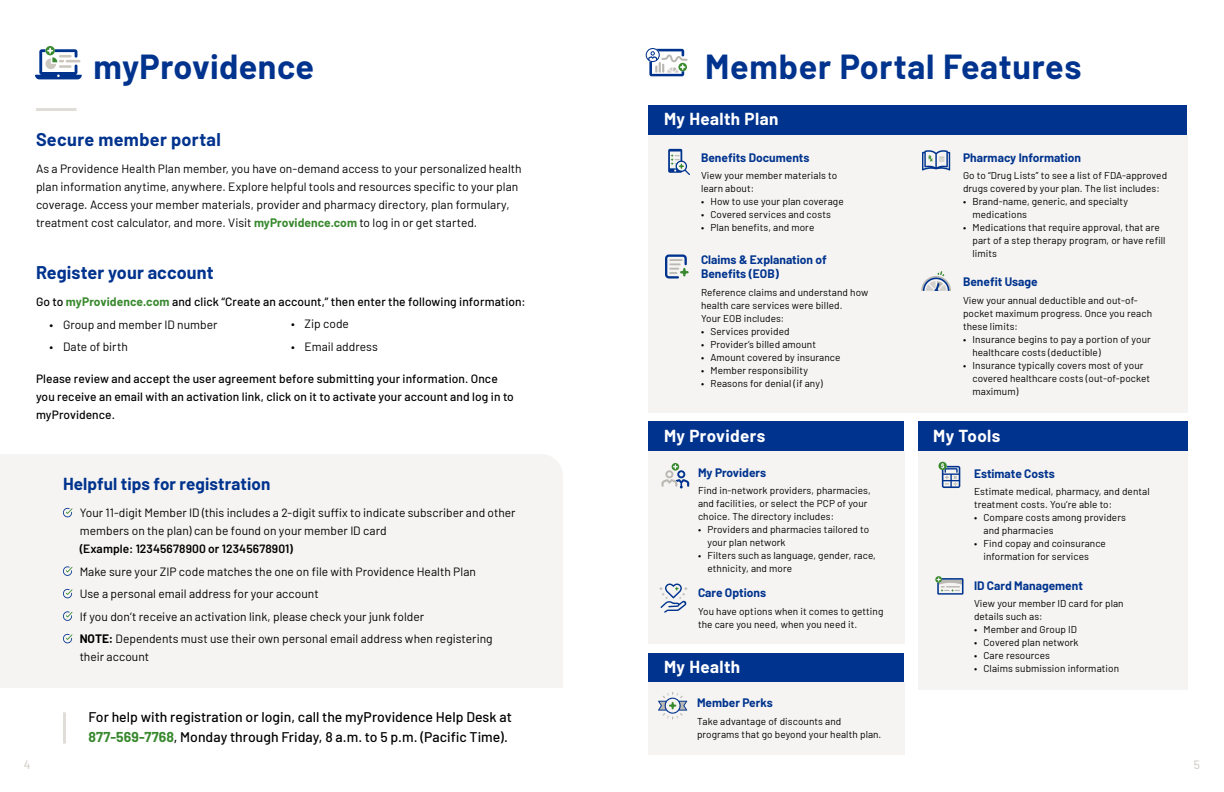
<style>
.page{position:relative;width:1224px;height:792px;background:#fff}
.page>*{position:absolute;margin:0;border:0;box-sizing:border-box;transform-origin:0 0}
.t1{font:700 34px "Barlow";letter-spacing:.015em;color:#00338e}
.t2{font:700 18px "Barlow";letter-spacing:.015em;color:#00338e}
.t3{font:700 17px "Barlow";letter-spacing:.025em;color:#fff}
.t4{font:700 17px "Barlow";letter-spacing:.005em;color:#00338e}
.t5{font:500 14px/20px "Barlow";color:#000}
.t6{font:12px/18px "Barlow";color:#000}
.t7{font:500 12px/18px "Barlow";letter-spacing:.005em;color:#000}
.t8{font:700 12px/14.4px "Barlow";color:#00338e}
.t9{font:600 12px "Barlow";letter-spacing:.01em;color:#000}
.t10{font:12px "Barlow";color:#cbc6be}
.t11{font:10px/13px "Barlow";letter-spacing:.01em;color:#000}
.s1{font-weight:700;color:#39892f}
.s2{font-weight:700}
</style>
<div class="page">
<div style="left:0;top:454px;width:563px;height:234px;background:#f5f4f2"></div>
<hr style="left:63px;top:712px;width:3px;height:32px;background:#988c7e">
<hr style="left:36px;top:108px;width:40px;height:3px;background:#988c7e">
<svg style="left:35px;top:46px;width:47px;height:33px"></svg>
<svg style="left:63px;top:507px;width:10px;height:11px"></svg>
<svg style="left:63px;top:566px;width:10px;height:10px"></svg>
<svg style="left:63px;top:588px;width:10px;height:11px"></svg>
<svg style="left:63px;top:611px;width:10px;height:10px"></svg>
<svg style="left:63px;top:633px;width:10px;height:11px"></svg>
<div style="left:918px;top:422px;width:270px;height:29px;background:#00338e"></div>
<div style="left:649px;top:653px;width:255px;height:30px;background:#00338e"></div>
<div style="left:649px;top:422px;width:255px;height:29px;background:#00338e"></div>
<div style="left:648px;top:105px;width:540px;height:29px;background:#00338e"></div>
<div style="left:648px;top:135px;width:540px;height:277px;background:#f5f4f2"></div>
<div style="left:648px;top:451px;width:256px;height:193px;background:#f5f4f2"></div>
<div style="left:648px;top:683px;width:256px;height:72px;background:#f5f4f2"></div>
<div style="left:918px;top:451px;width:270px;height:239px;background:#f5f4f2"></div>
<svg style="left:668px;top:149px;width:22px;height:26px"></svg>
<svg style="left:665px;top:254px;width:24px;height:25px"></svg>
<svg style="left:921px;top:271px;width:30px;height:20px"></svg>
<svg style="left:662px;top:464px;width:27px;height:24px"></svg>
<svg style="left:659px;top:584px;width:29px;height:29px"></svg>
<svg style="left:658px;top:692px;width:29px;height:27px"></svg>
<svg style="left:938px;top:462px;width:22px;height:26px"></svg>
<svg style="left:922px;top:150px;width:28px;height:21px"></svg>
<svg style="left:935px;top:576px;width:29px;height:19px"></svg>
<svg style="left:646px;top:48px;width:42px;height:28px"></svg>
<h1 class="t1" style="left:94px;top:42px;width:222px">myProvidence</h1>
<h2 class="t2" style="left:36px;top:126px;width:186px">Secure member portal</h2>
<p class="t6" style="left:36px;top:158px;width:487px">As a Providence Health Plan member, you have on-demand access to your personalized health plan information anytime, anywhere. Explore helpful tools and resources specific to your plan coverage. Access your member materials, provider and pharmacy directory, plan formulary, treatment cost calculator, and more. Visit <span class="s1">myProvidence.com</span> to log in or get started.</p>
<h2 class="t2" style="left:36px;top:259px;width:179px">Register your account</h2>
<p class="t7" style="left:36px;top:292px;width:491px">Go to <span class="s1">myProvidence.com</span> and click “Create an account,” then enter the following information:</p>
<p class="t6" style="left:50px;top:314px;width:170px">• Group and member ID number</p>
<p class="t6" style="left:50px;top:337px;width:80px">• Date of birth</p>
<p class="t7" style="left:36px;top:368px;width:479px">Please review and accept the user agreement before submitting your information. Once you receive an email with an activation link, click on it to activate your account and log in to myProvidence.</p>
<p class="t6" style="left:291px;top:314px;width:59px">• Zip code</p>
<p class="t6" style="left:291px;top:336px;width:88px">• Email address</p>
<h3 class="t4" style="left:63px;top:472px;width:209px">Helpful tips for registration</h3>
<p class="t6" style="left:80px;top:503px;width:437px">Your 11-digit Member ID (this includes a 2-digit suffix to indicate subscriber and other members on the plan) can be found on your member ID card</p>
<p class="t9" style="left:80px;top:540px;width:215px">(Example: 12345678900 or 12345678901)</p>
<p class="t6" style="left:80px;top:559px;width:415px;line-height:22.5px">Make sure your ZIP code matches the one on file with Providence Health Plan Use a personal email address for your account<br>If you don’t receive an activation link, please check your junk folder<br><span class="s2">NOTE:</span> Dependents must use their own personal email address when registering</p>
<p class="t6" style="left:80px;top:647px;width:71px">their account</p>
<h3 class="t5" style="left:88px;top:706px;width:425px">For help with registration or login, call the myProvidence Help Desk at<br><span class="s1">877-569-7768</span>, Monday through Friday, 8 a.m. to 5 p.m. (Pacific Time).</h3>
<h1 class="t1" style="left:705px;top:42px;width:378px">Member Portal Features</h1>
<h3 class="t3" style="left:664px;top:107px;width:116px">My Health Plan</h3>
<p class="t8" style="left:701px;top:149px;width:110px">Benefits Documents</p>
<p class="t11" style="left:701px;top:168px;width:138px">View your member materials to learn about:</p>
<p class="t11" style="left:701px;top:194px;width:144px">• How to use your plan coverage</p>
<p class="t11" style="left:701px;top:207px;width:131px">• Covered services and costs</p>
<p class="t11" style="left:701px;top:220px;width:115px">• Plan benefits, and more</p>
<p class="t8" style="left:701px;top:252px;width:127px">Claims &amp; Explanation of<br>Benefits (EOB)</p>
<p class="t11" style="left:701px;top:285px;width:169px">Reference claims and understand how health care services were billed.<br>Your EOB includes:</p>
<p class="t11" style="left:701px;top:324px;width:90px">• Services provided</p>
<p class="t11" style="left:701px;top:337px;width:117px">• Provider’s billed amount</p>
<p class="t11" style="left:701px;top:350px;width:141px">• Amount covered by insurance</p>
<p class="t11" style="left:701px;top:363px;width:108px">• Member responsibility</p>
<p class="t11" style="left:701px;top:376px;width:123px">• Reasons for denial (if any)</p>
<p class="t8" style="left:963px;top:149px;width:120px">Pharmacy Information</p>
<p class="t11" style="left:963px;top:168px;width:206px">Go to “Drug Lists” to see a list of FDA-approved drugs covered by your plan. The list includes:</p>
<p class="t11" style="left:972px;top:194px;width:157px;text-indent:-9px">• Brand-name, generic, and specialty medications</p>
<p class="t11" style="left:972px;top:220px;width:195px;text-indent:-9px">• Medications that require approval, that are part of a step therapy program, or have refill limits</p>
<p class="t8" style="left:963px;top:274px;width:76px">Benefit Usage</p>
<p class="t11" style="left:963px;top:293px;width:191px">View your annual deductible and out-of&shy;pocket maximum progress. Once you reach these limits:</p>
<p class="t11" style="left:972px;top:332px;width:180px;text-indent:-9px">• Insurance begins to pay a portion of your healthcare costs (deductible)</p>
<p class="t11" style="left:972px;top:358px;width:179px;text-indent:-9px">• Insurance typically covers most of your covered healthcare costs (out-of-pocket maximum)</p>
<h3 class="t3" style="left:664px;top:423px;width:103px">My Providers</h3>
<h3 class="t3" style="left:933px;top:423px;width:69px">My Tools</h3>
<p class="t8" style="left:698px;top:464px;width:70px">My Providers</p>
<p class="t11" style="left:698px;top:483px;width:174px">Find in-network providers, pharmacies, and facilities, or select the PCP of your choice. The directory includes:</p>
<p class="t11" style="left:707px;top:522px;width:163px;text-indent:-9px">• Providers and pharmacies tailored to your plan network</p>
<p class="t11" style="left:707px;top:548px;width:170px;text-indent:-9px">• Filters such as language, gender, race, ethnicity, and more</p>
<p class="t8" style="left:698px;top:585px;width:70px">Care Options</p>
<p class="t11" style="left:698px;top:604px;width:187px">You have options when it comes to getting the care you need, when you need it.</p>
<h3 class="t3" style="left:664px;top:654px;width:78px">My Health</h3>
<p class="t8" style="left:697px;top:695px;width:77px">Member Perks</p>
<p class="t11" style="left:697px;top:714px;width:186px">Take advantage of discounts and programs that go beyond your health plan.</p>
<p class="t8" style="left:974px;top:465px;width:82px">Estimate Costs</p>
<p class="t11" style="left:974px;top:484px;width:177px">Estimate medical, pharmacy, and dental treatment costs. You’re able to:</p>
<p class="t11" style="left:983px;top:510px;width:144px;text-indent:-9px">• Compare costs among providers and pharmacies</p>
<p class="t11" style="left:983px;top:536px;width:124px;text-indent:-9px">• Find copay and coinsurance information for services</p>
<p class="t8" style="left:974px;top:577px;width:110px">ID Card Management</p>
<p class="t11" style="left:974px;top:596px;width:151px">View your member ID card for plan details such as:</p>
<p class="t11" style="left:974px;top:622px;width:105px">• Member and Group ID</p>
<p class="t11" style="left:974px;top:635px;width:106px">• Covered plan network</p>
<p class="t11" style="left:974px;top:648px;width:78px">• Care resources</p>
<p class="t11" style="left:974px;top:661px;width:147px">• Claims submission information</p>
<p class="t10" style="left:24px;top:756px;width:8px">4</p>
<p class="t10" style="left:1194px;top:756px;width:8px">5</p>
</div>
